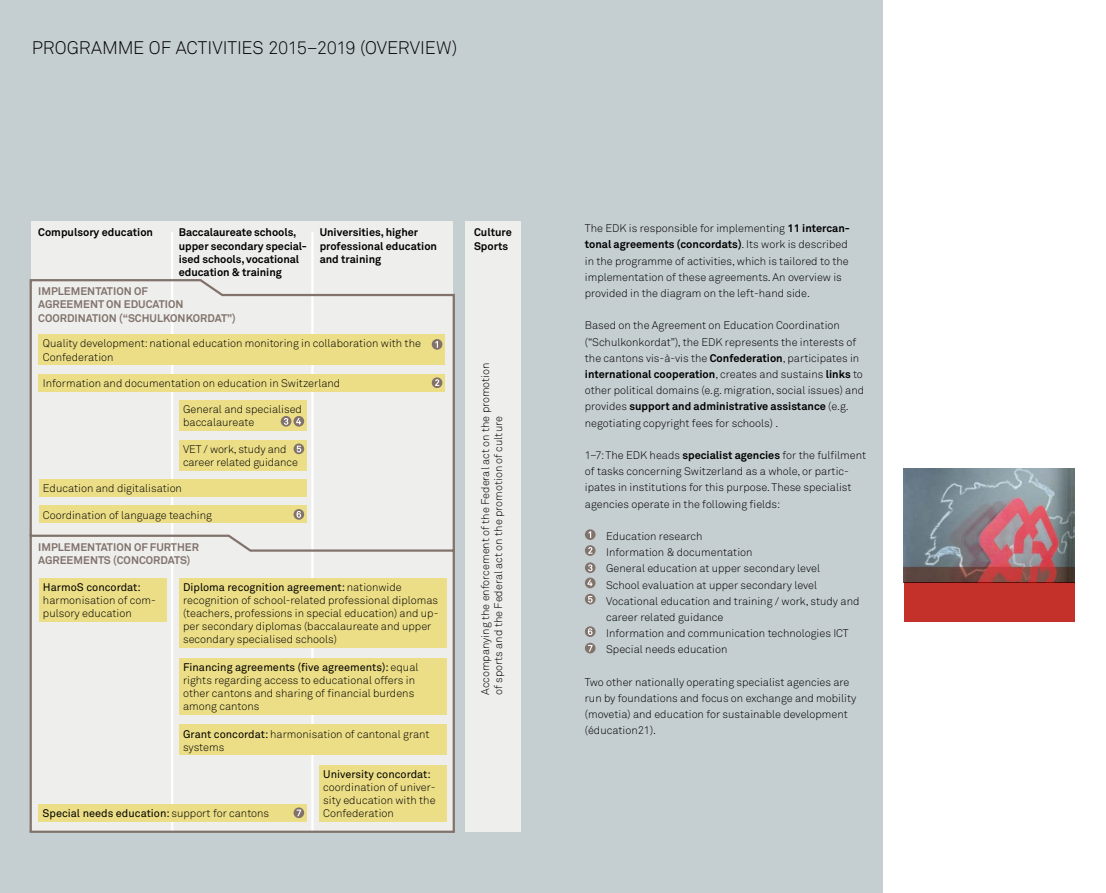
<style>
.page{position:relative;width:1106px;height:893px;background:#fff}
.page>*{position:absolute;margin:0;border:0;box-sizing:border-box;transform-origin:0 0}
.t1{font:300 18px "Akkurat";letter-spacing:-.005em;color:#000}
.t2{font:300 10.95px/16.2px "Akkurat";color:#000}
.t3{font:700 10.95px/13.2px "Akkurat";letter-spacing:-.005em;color:#000}
.t4{font:700 10.95px/13.2px "Akkurat";color:#81736b}
.t5{font:10.95px "Akkurat";color:#000}
.s1{font-weight:400}
.s2{font-weight:300}
.s3{font-weight:700}
</style>
<div class="page">
<div style="left:0;top:0;width:553px;height:893px;background:#c5ced1"></div>
<div style="left:553px;top:0;width:329px;height:893px;background:#c5ced1"></div>
<div style="left:32px;top:221px;width:421px;height:611px;background:#eeeeed"></div>
<div style="left:466px;top:221px;width:55px;height:611px;background:#eeeeed"></div>
<hr style="left:171px;top:233px;width:2px;height:599px;background:#fff">
<hr style="left:311px;top:233px;width:2px;height:599px;background:#fff">
<svg style="left:29px;top:278px;width:426px;height:555px"></svg>
<hr style="left:31px;top:831px;width:423px;height:2px;background:#81736b">
<img style="left:904px;top:468px;width:170px;height:114px">
<div style="left:904px;top:582px;width:170px;height:39px;background:#c4312b"></div>
<div style="left:39px;top:335px;width:406px;height:30px;background:#ecde86"></div>
<div style="left:39px;top:374px;width:406px;height:17px;background:#ecde86"></div>
<div style="left:179px;top:401px;width:127px;height:30px;background:#ecde86"></div>
<div style="left:179px;top:440px;width:127px;height:30px;background:#ecde86"></div>
<div style="left:39px;top:479px;width:267px;height:17px;background:#ecde86"></div>
<div style="left:39px;top:506px;width:267px;height:17px;background:#ecde86"></div>
<div style="left:39px;top:578px;width:127px;height:43px;background:#ecde86"></div>
<div style="left:179px;top:578px;width:267px;height:70px;background:#ecde86"></div>
<div style="left:179px;top:658px;width:267px;height:56px;background:#ecde86"></div>
<div style="left:179px;top:725px;width:267px;height:30px;background:#ecde86"></div>
<div style="left:38px;top:804px;width:268px;height:17px;background:#ecde86"></div>
<div style="left:319px;top:765px;width:127px;height:57px;background:#ecde86"></div>
<div style="left:432px;top:339px;width:10px;height:11px;background:#81736b;border-radius:50%"></div>
<svg style="left:435px;top:341px;width:3px;height:7px"></svg>
<div style="left:432px;top:377px;width:10px;height:11px;background:#81736b;border-radius:50%"></div>
<svg style="left:435px;top:379px;width:4px;height:7px"></svg>
<div style="left:281px;top:416px;width:10px;height:11px;background:#81736b;border-radius:50%"></div>
<svg style="left:284px;top:418px;width:4px;height:7px"></svg>
<div style="left:293px;top:416px;width:11px;height:11px;background:#81736b;border-radius:50%"></div>
<svg style="left:296px;top:418px;width:5px;height:6px"></svg>
<svg style="left:293px;top:443px;width:11px;height:11px"></svg>
<svg style="left:297px;top:446px;width:4px;height:6px"></svg>
<div style="left:293px;top:509px;width:11px;height:11px;background:#81736b;border-radius:50%"></div>
<svg style="left:296px;top:511px;width:5px;height:7px"></svg>
<svg style="left:293px;top:807px;width:11px;height:11px"></svg>
<svg style="left:297px;top:810px;width:4px;height:6px"></svg>
<div style="left:585px;top:529px;width:10px;height:11px;background:#81736b;border-radius:50%"></div>
<svg style="left:588px;top:531px;width:3px;height:7px"></svg>
<div style="left:585px;top:545px;width:10px;height:11px;background:#81736b;border-radius:50%"></div>
<svg style="left:588px;top:547px;width:4px;height:7px"></svg>
<svg style="left:585px;top:562px;width:10px;height:11px"></svg>
<svg style="left:588px;top:564px;width:4px;height:7px"></svg>
<div style="left:585px;top:578px;width:10px;height:10px;background:#81736b;border-radius:50%"></div>
<svg style="left:587px;top:579px;width:5px;height:7px"></svg>
<svg style="left:585px;top:594px;width:10px;height:10px"></svg>
<svg style="left:588px;top:596px;width:4px;height:7px"></svg>
<div style="left:585px;top:626px;width:10px;height:11px;background:#81736b;border-radius:50%"></div>
<svg style="left:588px;top:628px;width:4px;height:7px"></svg>
<svg style="left:585px;top:643px;width:10px;height:10px"></svg>
<svg style="left:588px;top:645px;width:4px;height:6px"></svg>
<h1 class="t1" style="left:32px;top:37px;width:427px">PROGRAMME OF ACTIVITIES 2015–2019 (OVERVIEW)</h1>
<p class="t3" style="left:38px;top:226px;width:116px">Compulsory education</p>
<p class="t3" style="left:179px;top:226px;width:130px">Baccalaureate schools, upper secondary special&shy;ised schools, vocational education &amp; training</p>
<p class="t3" style="left:320px;top:226px;width:119px">Universities, higher professional education and training</p>
<p class="t3" style="left:474px;top:226px;width:39px">Culture<br>Sports</p>
<p class="t4" style="left:38px;top:285px;width:199px">IMPLEMENTATION OF<br>AGREEMENT ON EDUCATION<br>COORDINATION (“SCHULKONKORDAT”)</p>
<p class="t2" style="left:43px;top:337px;width:379px;line-height:13.2px">Quality development: national education monitoring in collaboration with the<br>Confederation</p>
<p class="t2" style="left:43px;top:375px;width:299px">Information and documentation on education in Switzerland</p>
<p class="t2" style="left:183px;top:403px;width:120px;line-height:13.2px">General and specialised baccalaureate</p>
<p class="t2" style="left:183px;top:442px;width:116px;line-height:13.2px">VET / work, study and career related guidance</p>
<p class="t2" style="left:43px;top:480px;width:141px">Education and digitalisation</p>
<p class="t2" style="left:43px;top:507px;width:170px">Coordination of language teaching</p>
<p class="t4" style="left:38px;top:541px;width:162px">IMPLEMENTATION OF FURTHER<br>AGREEMENTS (CONCORDATS)</p>
<p class="t5" style="left:43px;top:581px;width:99px">HarmoS concordat:</p>
<p class="t2" style="left:43px;top:594px;width:114px;line-height:13.2px">harmonisation of com&shy;pulsory education</p>
<p class="t2" style="left:183px;top:581px;width:257px;line-height:13.2px"><span class="s1">Diploma recognition agreement:</span> nationwide recognition of school-related professional diplomas (teachers, professions in special education) and up&shy;per secondary diplomas (baccalaureate and upper secondary specialised schools)</p>
<p class="t2" style="left:183px;top:661px;width:237px;line-height:13.2px"><span class="s1">Financing agreements (five agreements):</span> equal rights regarding access to educational offers in other cantons and sharing of financial burdens among cantons</p>
<p class="t2" style="left:183px;top:727px;width:248px;line-height:13.2px"><span class="s1">Grant concordat:</span> harmonisation of cantonal grant systems</p>
<p class="t5" style="left:43px;top:807px;width:228px">Special needs education: <span class="s2">support for cantons</span></p>
<p class="t5" style="left:323px;top:768px;width:109px">University concordat:</p>
<p class="t2" style="left:323px;top:781px;width:114px;line-height:13.2px;text-align:justify">coordination of univer&shy;sity education with the Confederation</p>
<p class="t2" style="left:479px;top:695px;width:334px;line-height:13.2px;rotate:-90deg">Accompanying the enforcement of the Federal act on the promotion of sports and the Federal act on the promotion of culture</p>
<p class="t2" style="left:585px;top:220px;width:266px">The EDK is responsible for implementing <span class="s3">11 intercan&shy;tonal agreements (concordats)</span>. Its work is described in the programme of activities, which is tailored to the implementation of these agreements. An overview is provided in the diagram on the left-hand side.</p>
<p class="t2" style="left:585px;top:318px;width:281px">Based on the Agreement on Education Coordination (“Schulkonkordat”), the EDK represents the interests of the cantons vis-à-vis the <span class="s3">Confederation</span>, participates in <span class="s3">international cooperation</span>, creates and sustains <span class="s3">links</span> to other political domains (e.g. migration, social issues) and provides <span class="s3">support and administrative assistance</span> (e.g. negotiating copyright fees for schools) .</p>
<p class="t2" style="left:585px;top:447px;width:283px">1–7: The EDK heads <span class="s3">specialist agencies</span> for the fulfilment of tasks concerning Switzerland as a whole, or partic&shy;ipates in institutions for this purpose. These specialist agencies operate in the following fields:</p>
<p class="t2" style="left:606px;top:528px;width:255px">Education research<br>Information &amp; documentation<br>General education at upper secondary level<br>School evaluation at upper secondary level Vocational education and training / work, study and career related guidance<br>Information and communication technologies ICT Special needs education</p>
<p class="t2" style="left:585px;top:674px;width:273px">Two other nationally operating specialist agencies are run by foundations and focus on exchange and mobility (movetia) and education for sustainable development (éducation21).</p>
</div>
